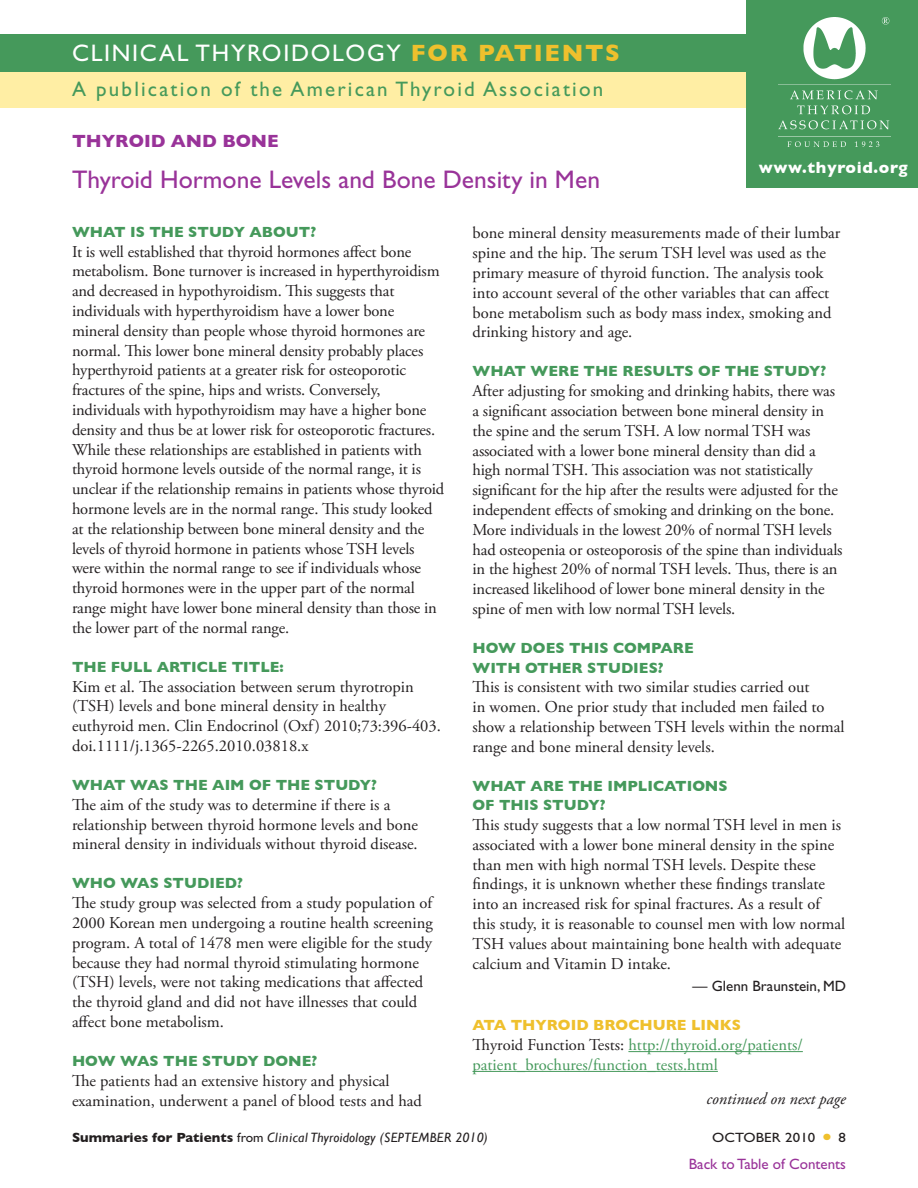
<style>
.page{position:relative;width:918px;height:1188px;background:#fff}
.page>*{position:absolute;margin:0;border:0;box-sizing:border-box;transform-origin:0 0}
.t1{font:25.5px "Gill Sans Std";color:#939}
.t2{font:24px "Gill Sans Std";letter-spacing:.07em;color:#fff}
.t3{font:21px "Gill Sans Std";letter-spacing:.105em;color:#45995b}
.Topic_Header{font:700 18px "Gill Sans";color:#939}
.body_serif{font:16.5px/19.8px "Adobe Garamond Pro";letter-spacing:-.01em;color:#231f20}
.body_links{font:16.5px/19.8px "Adobe Garamond Pro";color:#45995b}
.body_continued_on{font:italic 16.5px "Adobe Garamond Pro";color:#231f20}
.t4{font:700 16.5px "Gill Sans";letter-spacing:.04em;color:#fff}
.question{font:700 15px/19.5px "Gill Sans";color:#45995b}
.question_links{font:700 15px "Gill Sans";color:#efc02d}
.t5{font:15px "Gill Sans Std";color:#939}
.body_editor_name{font:15px "Gill Sans Std";color:#231f20}
.t6{font:italic 13.5px "Gill Sans";letter-spacing:.02em;color:#231f20}
.t7{font:13.5px "Gill Sans Std";letter-spacing:.01em;color:#231f20;scale:1.1 1}
.s1{font-family:"Gill Sans";font-weight:700;color:#efc02d}
.s2{color:#231f20}
.s3{font-weight:700;font-style:normal}
.s4{font-family:"Gill Sans Std";font-style:normal}
</style>
<div class="page">
<hr style="left:628px;top:1051px;width:175px;height:1px;background:#45995b">
<hr style="left:472px;top:1071px;width:246px;height:1px;background:#45995b">
<div style="left:0;top:70px;width:918px;height:38px;background:#ffeea4"></div>
<div style="left:0;top:35px;width:918px;height:37px;background:#45995b"></div>
<div style="left:747px;top:0;width:171px;height:188px;background:#45995b"></div>
<img style="left:778px;top:18px;width:112px;height:129px">
<p class="t2" style="left:72px;top:40px;width:550px">CLINICAL THYROIDOLOGY <span class="s1">FOR PATIENTS</span></p>
<p class="t3" style="left:72px;top:77px;width:533px">A publication of the American Thyroid Association</p>
<p class="Topic_Header" style="left:72px;top:131px;width:208px">THYROID AND BONE</p>
<p class="t1" style="left:72px;top:165px;width:530px">Thyroid Hormone Levels and Bone Density in Men</p>
<p class="body_serif" style="left:472px;top:224px;width:369px">bone mineral density measurements made of their lumbar spine and the hip. The serum TSH level was used as the primary measure of thyroid function. The analysis took into account several of the other variables that can affect bone metabolism such as body mass index, smoking and drinking history and age.</p>
<p class="question" style="left:472px;top:362px;width:355px">WHAT WERE THE RESULTS OF THE STUDY?</p>
<p class="body_serif" style="left:472px;top:382px;width:372px">After adjusting for smoking and drinking habits, there was a significant association between bone mineral density in the spine and the serum TSH. A low normal TSH was associated with a lower bone mineral density than did a high normal TSH. This association was not statistically significant for the hip after the results were adjusted for the independent effects of smoking and drinking on the bone.<br>More individuals in the lowest 20% of normal TSH levels had osteopenia or osteoporosis of the spine than individuals in the highest 20% of normal TSH levels. Thus, there is an increased likelihood of lower bone mineral density in the spine of men with low normal TSH levels.</p>
<p class="question" style="left:472px;top:638px;width:223px">HOW DOES THIS COMPARE<br>WITH OTHER STUDIES?</p>
<p class="body_serif" style="left:472px;top:678px;width:374px">This is consistent with two similar studies carried out<br>in women. One prior study that included men failed to show a relationship between TSH levels within the normal range and bone mineral density levels.</p>
<p class="question" style="left:472px;top:776px;width:257px">WHAT ARE THE IMPLICATIONS<br>OF THIS STUDY?</p>
<p class="body_serif" style="left:472px;top:816px;width:374px">This study suggests that a low normal TSH level in men is associated with a lower bone mineral density in the spine than men with high normal TSH levels. Despite these findings, it is unknown whether these findings translate into an increased risk for spinal fractures. As a result of this study, it is reasonable to counsel men with low normal TSH values about maintaining bone health with adequate calcium and Vitamin D intake.</p>
<p class="body_editor_name" style="left:693px;top:977px;width:155px">— Glenn Braunstein, MD</p>
<p class="question_links" style="left:472px;top:1016px;width:270px">ATA THYROID BROCHURE LINKS</p>
<p class="body_links" style="left:472px;top:1035px;width:332px"><span class="s2">Thyroid Function Tests:</span> http://thyroid.org/patients/ patient_brochures/function_tests.html</p>
<p class="t4" style="left:759px;top:158px;width:150px">www.thyroid.org</p>
<p class="question" style="left:72px;top:222px;width:246px">WHAT IS THE STUDY ABOUT?</p>
<p class="body_serif" style="left:72px;top:242px;width:374px">It is well established that thyroid hormones affect bone metabolism. Bone turnover is increased in hyperthyroidism and decreased in hypothyroidism. This suggests that individuals with hyperthyroidism have a lower bone mineral density than people whose thyroid hormones are normal. This lower bone mineral density probably places hyperthyroid patients at a greater risk for osteoporotic fractures of the spine, hips and wrists. Conversely, individuals with hypothyroidism may have a higher bone density and thus be at lower risk for osteoporotic fractures.<br>While these relationships are established in patients with thyroid hormone levels outside of the normal range, it is unclear if the relationship remains in patients whose thyroid hormone levels are in the normal range. This study looked at the relationship between bone mineral density and the levels of thyroid hormone in patients whose TSH levels were within the normal range to see if individuals whose thyroid hormones were in the upper part of the normal range might have lower bone mineral density than those in the lower part of the normal range.</p>
<p class="question" style="left:72px;top:657px;width:213px">THE FULL ARTICLE TITLE:</p>
<p class="body_serif" style="left:72px;top:677px;width:368px">Kim et al. The association between serum thyrotropin (TSH) levels and bone mineral density in healthy euthyroid men. Clin Endocrinol (Oxf) 2010;73:396-403. doi.1111/j.1365-2265.2010.03818.x</p>
<p class="question" style="left:72px;top:775px;width:307px">WHAT WAS THE AIM OF THE STUDY?</p>
<p class="body_serif" style="left:72px;top:795px;width:347px">The aim of the study was to determine if there is a relationship between thyroid hormone levels and bone mineral density in individuals without thyroid disease.</p>
<p class="question" style="left:72px;top:873px;width:172px">WHO WAS STUDIED?</p>
<p class="body_serif" style="left:72px;top:894px;width:362px">The study group was selected from a study population of 2000 Korean men undergoing a routine health screening program. A total of 1478 men were eligible for the study because they had normal thyroid stimulating hormone (TSH) levels, were not taking medications that affected the thyroid gland and did not have illnesses that could affect bone metabolism.</p>
<p class="question" style="left:72px;top:1051px;width:247px">HOW WAS THE STUDY DONE?</p>
<p class="body_serif" style="left:72px;top:1071px;width:352px">The patients had an extensive history and physical examination, underwent a panel of blood tests and had</p>
<p class="body_continued_on" style="left:707px;top:1089px;width:141px">continued on next page</p>
<p class="t6" style="left:72px;top:1130px;width:417px"><span class="s3">Summaries for Patients</span> <span class="s4">from</span> Clinical Thyroidology (SEPTEMBER 2010)</p>
<p class="t7" style="left:712px;top:1130px;width:95px">OCTOBER 2010</p>
<p class="t7" style="left:839px;top:1130px;width:8px">8</p>
<p class="t5" style="left:689px;top:1155px;width:159px">Back to Table of Contents</p>
</div>
